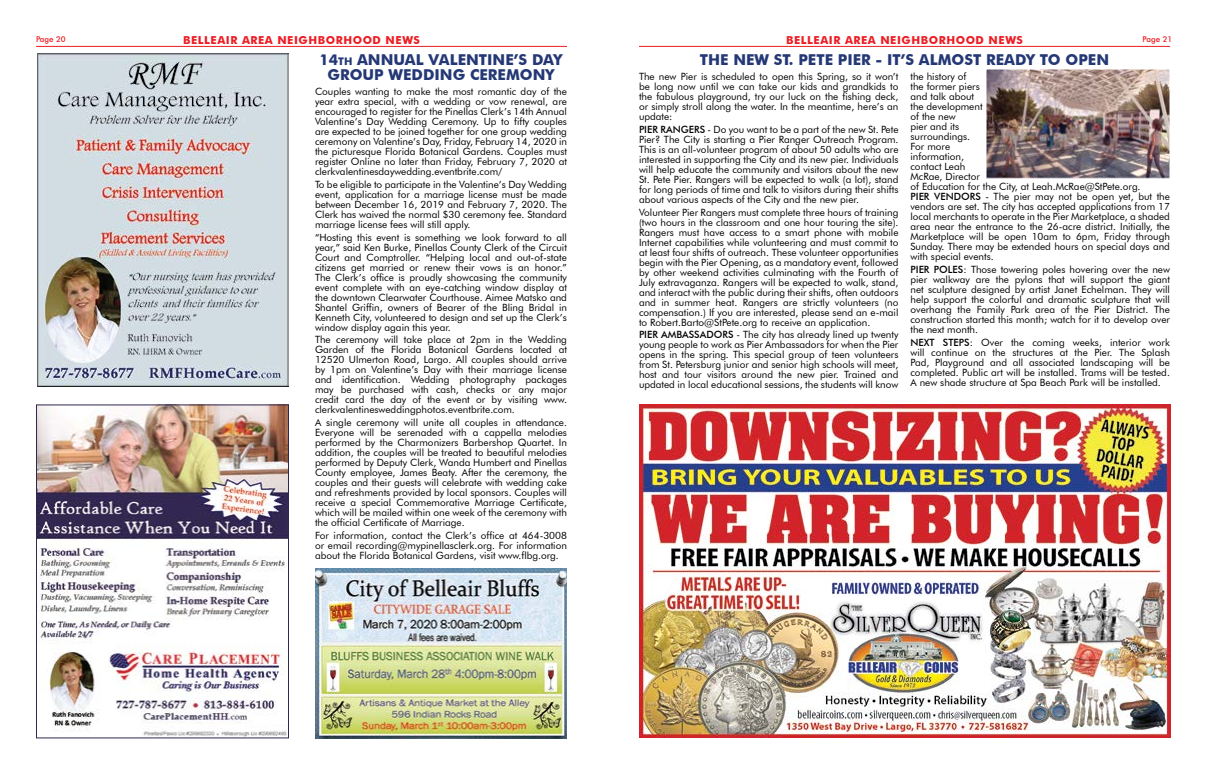
<style>
.page{position:relative;width:1206px;height:774px;background:#fff}
.page>*{position:absolute;margin:0;border:0;box-sizing:border-box;transform-origin:0 0}
.t1{font:700 15px/15px "Futura BT";color:#253876;text-align:center}
.t2{font:700 11px "Futura BT";letter-spacing:.05em;color:#ed1d24}
.t3{font:10px/10px "Futura BT";color:#000;text-align:justify}
.t4{font:500 8px "Futura BT";color:#ed1d24}
.s1{font-weight:500}
.s2{font-size:10.5px}
</style>
<div class="page">
<hr style="left:36px;top:46px;width:531px;height:1px;background:#ed1d24">
<hr style="left:639px;top:46px;width:531px;height:1px;background:#ed1d24">
<img style="left:37px;top:54px;width:252px;height:333px">
<img style="left:38px;top:406px;width:249px;height:330px">
<div style="left:36px;top:404px;width:253px;height:334px;border:1px solid #322751"></div>
<img style="left:639px;top:405px;width:531px;height:333px">
<img style="left:988px;top:70px;width:180px;height:107px">
<div style="left:986px;top:68px;width:184px;height:111px;border:1px solid #fff"></div>
<img style="left:315px;top:568px;width:252px;height:170px">
<p class="t4" style="left:36px;top:34px;width:31px">Page 20</p>
<p class="t2" style="left:183px;top:34px;width:238px">BELLEAIR AREA NEIGHBORHOOD NEWS</p>
<p class="t2" style="left:786px;top:34px;width:238px">BELLEAIR AREA NEIGHBORHOOD NEWS</p>
<p class="t4" style="left:1143px;top:34px;width:31px">Page 21</p>
<h1 class="t1" style="left:700px;top:52px;width:411px">THE NEW ST. PETE PIER - IT’S ALMOST READY TO OPEN</h1>
<p class="t3" style="left:639px;top:71px;width:261px">The new Pier is scheduled to open this Spring, so it won’t be long now until we can take our kids and grandkids to the fabulous playground, try our luck on the fishing deck, or simply stroll along the water. In the meantime, here’s an update:</p>
<p class="t3" style="left:639px;top:124px;width:261px"><span class="s1">PIER RANGERS</span> - Do you want to be a part of the new St. Pete Pier? The City is starting a Pier Ranger Outreach Program.<br>This is an all-volunteer program of about 50 adults who are interested in supporting the City and its new pier. Individuals will help educate the community and visitors about the new St. Pete Pier. Rangers will be expected to walk (a lot), stand for long periods of time and talk to visitors during their shifts about various aspects of the City and the new pier.</p>
<p class="t3" style="left:639px;top:207px;width:261px">Volunteer Pier Rangers must complete three hours of training (two hours in the classroom and one hour touring the site).<br>Rangers must have access to a smart phone with mobile Internet capabilities while volunteering and must commit to at least four shifts of outreach. These volunteer opportunities begin with the Pier Opening, as a mandatory event, followed by other weekend activities culminating with the Fourth of July extravaganza. Rangers will be expected to walk, stand, and interact with the public during their shifts, often outdoors and in summer heat. Rangers are strictly volunteers (no compensation.) If you are interested, please send an e-mail to Robert.Barto@StPete.org to receive an application.</p>
<p class="t3" style="left:639px;top:330px;width:261px"><span class="s1">PIER AMBASSADORS</span> - The city has already lined up twenty young people to work as Pier Ambassadors for when the Pier opens in the spring. This special group of teen volunteers from St. Petersburg junior and senior high schools will meet, host and tour visitors around the new pier. Trained and updated in local educational sessions, the students will know</p>
<h1 class="t1" style="left:319px;top:52px;width:245px">14<span class="s2">th</span> ANNUAL VALENTINE’S DAY<br>GROUP WEDDING CEREMONY</h1>
<p class="t3" style="left:315px;top:86px;width:254px">Couples wanting to make the most romantic day of the year extra special, with a wedding or vow renewal, are encouraged to register for the Pinellas Clerk’s 14th Annual Valentine’s Day Wedding Ceremony. Up to fifty couples are expected to be joined together for one group wedding ceremony on Valentine’s Day, Friday, February 14, 2020 in the picturesque Florida Botanical Gardens. Couples must register Online no later than Friday, February 7, 2020 at clerkvalentinesdaywedding.eventbrite.com/</p>
<p class="t3" style="left:315px;top:179px;width:254px">To be eligible to participate in the Valentine’s Day Wedding event, application for a marriage license must be made between December 16, 2019 and February 7, 2020. The Clerk has waived the normal $30 ceremony fee. Standard marriage license fees will still apply.</p>
<p class="t3" style="left:315px;top:232px;width:254px">“Hosting this event is something we look forward to all year,” said Ken Burke, Pinellas County Clerk of the Circuit Court and Comptroller. “Helping local and out-of-state citizens get married or renew their vows is an honor.” The Clerk’s office is proudly showcasing the community event complete with an eye-catching window display at the downtown Clearwater Courthouse. Aimee Matsko and Shantel Griffin, owners of Bearer of the Bling Bridal in Kenneth City, volunteered to design and set up the Clerk’s window display again this year.</p>
<p class="t3" style="left:315px;top:335px;width:254px">The ceremony will take place at 2pm in the Wedding Garden of the Florida Botanical Gardens located at 12520 Ulmerton Road, Largo. All couples should arrive by 1pm on Valentine’s Day with their marriage license and identification. Wedding photography packages may be purchased with cash, checks or any major credit card the day of the event or by visiting www. clerkvalentinesweddingphotos.eventbrite.com.</p>
<p class="t3" style="left:315px;top:418px;width:254px">A single ceremony will unite all couples in attendance.<br>Everyone will be serenaded with a cappella melodies performed by the Charmonizers Barbershop Quartet. In addition, the couples will be treated to beautiful melodies performed by Deputy Clerk, Wanda Humbert and Pinellas County employee, James Beaty. After the ceremony, the couples and their guests will celebrate with wedding cake and refreshments provided by local sponsors. Couples will receive a special Commemorative Marriage Certificate, which will be mailed within one week of the ceremony with the official Certificate of Marriage.</p>
<p class="t3" style="left:315px;top:531px;width:254px">For information, contact the Clerk’s office at 464-3008 or email recording@mypinellasclerk.org. For information about the Florida Botanical Gardens, visit www.flbg.org.</p>
<p class="t3" style="left:910px;top:71px;width:261px;text-align:left">the history of<br>the former piers<br>and talk about<br>the development<br>of the new<br>pier and its<br>surroundings.<br>For more<br>information,<br>contact Leah<br>McRae, Director<br>of Education for the City, at Leah.McRae@StPete.org.<br><span class="s1">PIER VENDORS</span> - The pier may not be open yet, but the vendors are set. The city has accepted applications from 17 local merchants to operate in the Pier Marketplace, a shaded area near the entrance to the 26-acre district. Initially, the<br>Marketplace will be open 10am to 6pm, Friday through<br>Sunday. There may be extended hours on special days and with special events.</p>
<p class="t3" style="left:910px;top:264px;width:261px"><span class="s1">PIER POLES:</span> Those towering poles hovering over the new pier walkway are the pylons that will support the giant net sculpture designed by artist Janet Echelman. They will help support the colorful and dramatic sculpture that will overhang the Family Park area of the Pier District. The construction started this month; watch for it to develop over the next month.</p>
<p class="t3" style="left:910px;top:337px;width:261px"><span class="s1">NEXT STEPS:</span> Over the coming weeks, interior work will continue on the structures at the Pier. The Splash Pad, Playground and all associated landscaping will be completed. Public art will be installed. Trams will be tested.<br>A new shade structure at Spa Beach Park will be installed.</p>
</div>
